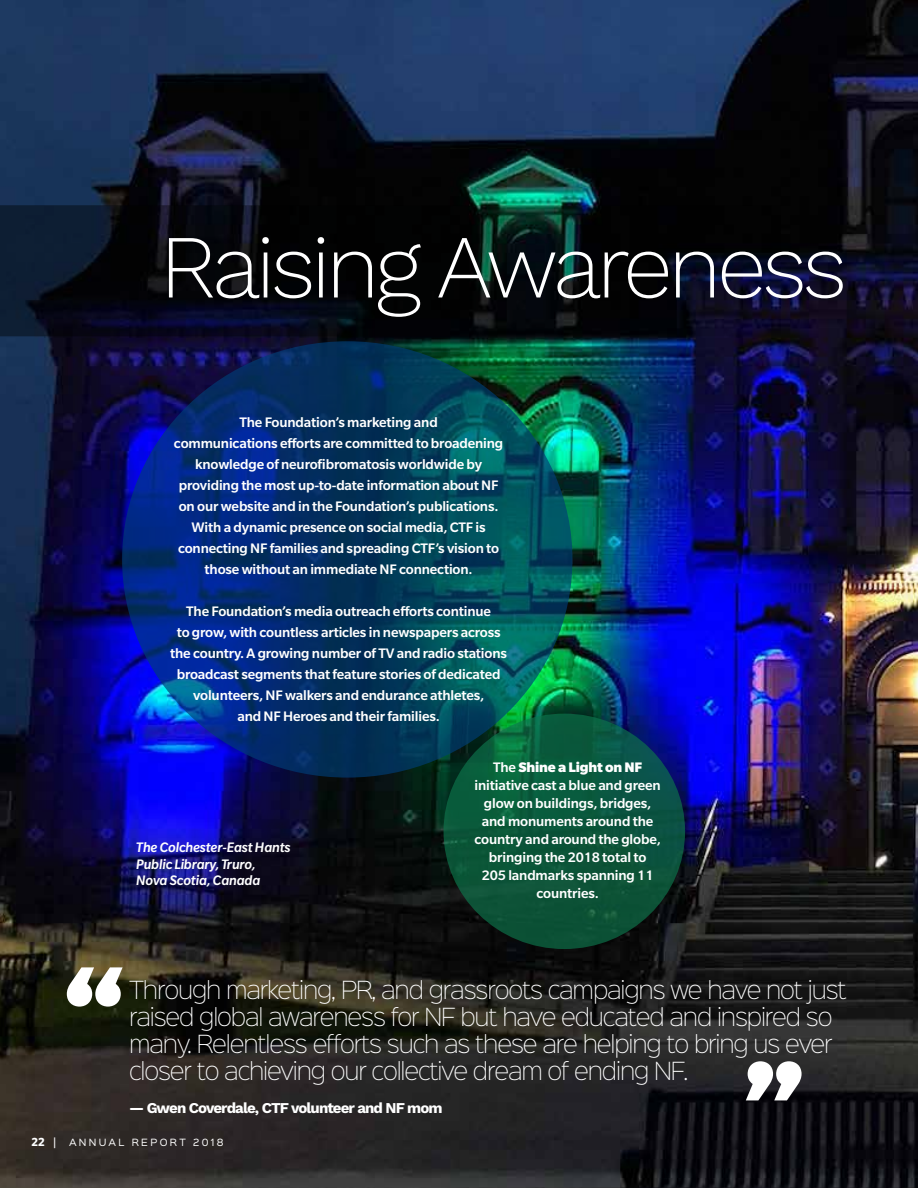
<style>
.page{position:relative;width:918px;height:1188px;background:#fff}
.page>*{position:absolute;margin:0;border:0;box-sizing:border-box;transform-origin:0 0}
.t1{font:700 154.2px "Montserrat";color:#fff}
.t2{font:200 90px "Work Sans";letter-spacing:-.05em;color:#fff}
.t3{font:22.5px/27px "Sinkin Sans 200 X Light";letter-spacing:-.05em;color:#fff}
.t4{font:500 15px/21px "Slate Pro";letter-spacing:-.01em;color:#fff;text-align:center}
.t5{font:italic 500 15px/16.5px "Slate Pro";letter-spacing:-.01em;color:#fff}
.t6{font:700 15px "Work Sans";letter-spacing:-.06em;color:#fff}
.t7{font:9px "Sinkin Sans 400";letter-spacing:.26em;color:#fff}
.s1{font-weight:900}
.s2{font-family:"Whitney";font-weight:700;font-size:12px}
.s3{font-family:"Whitney";font-weight:500;font-size:12px}
</style>
<div class="page">
<img style="left:0;top:0;width:918px;height:1188px">
<svg style="left:0;top:205px;width:780px;height:131px;background:#050a11"></svg>
<svg style="left:444px;top:714px;width:241px;height:235px;background:#0a573b"></svg>
<svg style="left:122px;top:341px;width:450px;height:437px;background:#013867"></svg>
<h2 class="t2" style="left:160px;top:214px;width:689px">Raising Awareness</h2>
<p class="t4" style="left:174px;top:412px;width:331px">The Foundation’s marketing and<br>communications efforts are committed to broadening knowledge of neurofibromatosis worldwide by providing the most up-to-date information about NF on our website and in the Foundation’s publications.<br>With a dynamic presence on social media, CTF is connecting NF families and spreading CTF’s vision to those without an immediate NF connection.</p>
<p class="t4" style="left:170px;top:601px;width:338px">The Foundation’s media outreach efforts continue<br>to grow, with countless articles in newspapers across the country. A growing number of TV and radio stations broadcast segments that feature stories of dedicated volunteers, NF walkers and endurance athletes,<br>and NF Heroes and their families.</p>
<p class="t5" style="left:136px;top:839px;width:156px">The Colchester-East Hants<br>Public Library, Truro,<br>Nova Scotia, Canada</p>
<p class="t4" style="left:475px;top:758px;width:188px;line-height:18px">The <span class="s1">Shine a Light on NF </span>initiative cast a blue and green glow on buildings, bridges, and monuments around the country and around the globe, bringing the 2018 total to<br>205 landmarks spanning 11 countries.</p>
<h1 class="t1" style="left:63px;top:926px;width:62px">“</h1>
<p class="t3" style="left:129px;top:975px;width:719px">Through marketing, PR, and grassroots campaigns we have not just raised global awareness for NF but have educated and inspired so many. Relentless efforts such as these are helping to bring us ever closer to achieving our collective dream of ending NF.</p>
<p class="t6" style="left:129px;top:1099px;width:315px">— Gwen Coverdale, CTF volunteer and NF mom</p>
<h1 class="t1" style="left:742px;top:1019px;width:65px">”</h1>
<p class="t7" style="left:32px;top:1135px;width:194px"><span class="s2">22</span> <span class="s3">|</span> ANNUAL REPORT 2018</p>
</div>
